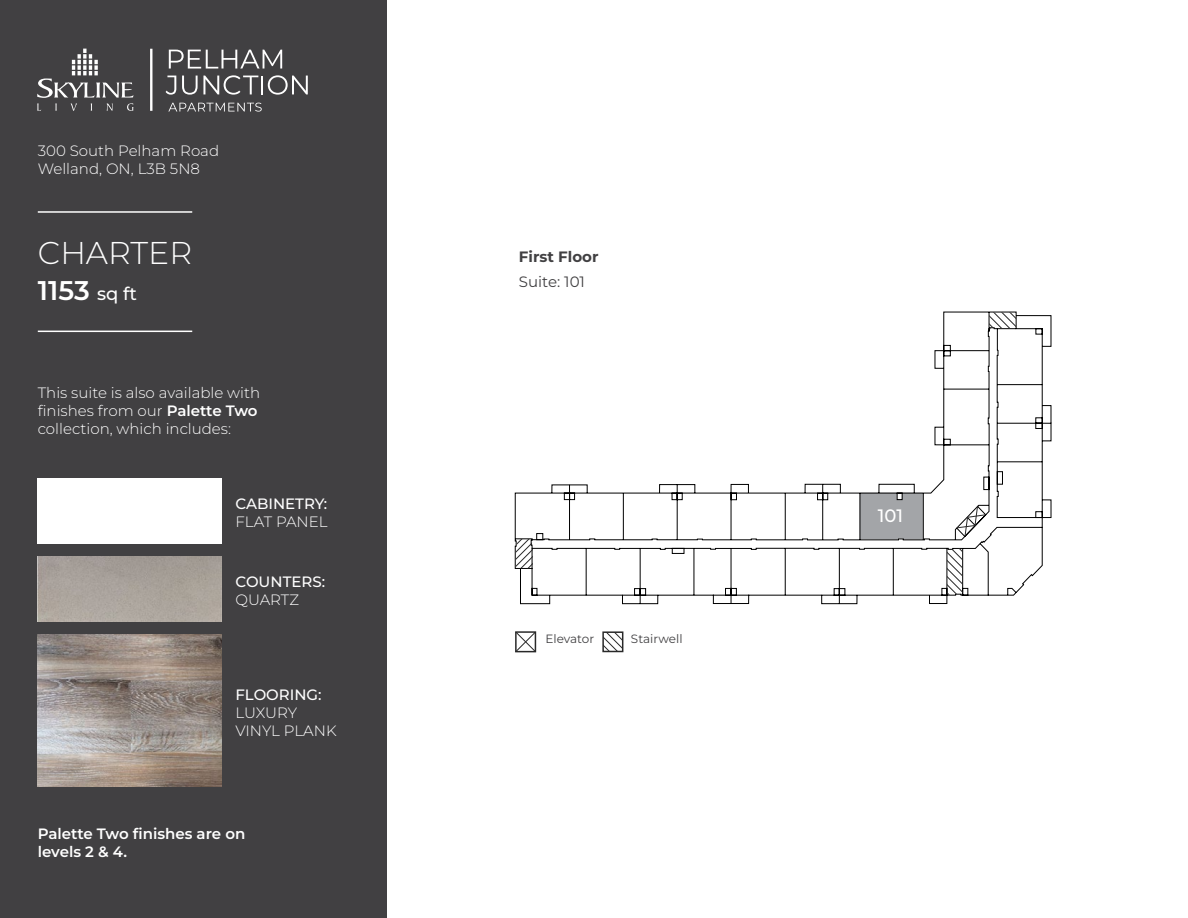
<style>
.page{position:relative;width:1188px;height:918px;background:#fff}
.page>*{position:absolute;margin:0;border:0;box-sizing:border-box;transform-origin:0 0}
.t1{font:300 31.5px "Montserrat";color:#fff}
.t2{font:600 27px "Montserrat";color:#fff}
.t3{font:500 18px "Montserrat";color:#fff}
.t4{font:300 15px/18px "Montserrat";color:#fff}
.t5{font:600 15px/18px "Montserrat";color:#fff}
.t6{font:500 15px "Montserrat";color:#fff}
.t7{font:700 15px "Montserrat";color:#414042}
.t8{font:15px "Montserrat";color:#414042}
.t9{font:12px "Montserrat";color:#414042}
.s1{font-weight:500;font-size:18px}
.s2{font-weight:600}
</style>
<div class="page">
<svg style="left:514px;top:311px;width:538px;height:293px"></svg>
<svg style="left:947px;top:548px;width:16px;height:47px"></svg>
<svg style="left:989px;top:312px;width:27px;height:17px"></svg>
<svg style="left:516px;top:539px;width:17px;height:29px"></svg>
<svg style="left:956px;top:506px;width:30px;height:31px"></svg>
<div style="left:0;top:0;width:386px;height:918px;background:#414042"></div>
<svg style="left:37px;top:49px;width:97px;height:62px"></svg>
<svg style="left:168px;top:103px;width:94px;height:9px"></svg>
<hr style="left:150px;top:49px;width:2px;height:62px;background:#fff">
<svg style="left:169px;top:50px;width:113px;height:19px"></svg>
<svg style="left:166px;top:76px;width:10px;height:19px"></svg>
<svg style="left:182px;top:75px;width:126px;height:20px"></svg>
<div style="left:38px;top:478px;width:183px;height:65px;background:#fff"></div>
<img style="left:38px;top:635px;width:183px;height:151px">
<img style="left:38px;top:557px;width:183px;height:64px">
<hr style="left:38px;top:211px;width:154px;height:2px;background:#fff">
<hr style="left:38px;top:331px;width:154px;height:1px;background:#fff">
<svg style="left:605px;top:634px;width:15px;height:15px"></svg>
<div style="left:602px;top:631px;width:21px;height:21px;border:2px solid #292929"></div>
<svg style="left:518px;top:634px;width:15px;height:15px"></svg>
<div style="left:515px;top:631px;width:21px;height:21px;border:2px solid #292929"></div>
<p class="t4" style="left:38px;top:141px;width:183px">300 South Pelham Road</p>
<p class="t4" style="left:38px;top:159px;width:164px">Welland, ON, L3B 5N8</p>
<p class="t1" style="left:38px;top:232px;width:156px">CHARTER</p>
<p class="t2" style="left:38px;top:272px;width:101px">1153 <span class="s1">sq ft</span></p>
<p class="t4" style="left:38px;top:383px;width:224px">This suite is also available with finishes from our <span class="s2">Palette Two </span>collection, which includes:</p>
<p class="t6" style="left:235px;top:494px;width:93px">CABINETRY:</p>
<p class="t4" style="left:235px;top:512px;width:94px">FLAT PANEL</p>
<p class="t6" style="left:235px;top:572px;width:91px">COUNTERS:</p>
<p class="t4" style="left:235px;top:591px;width:65px">QUARTZ</p>
<p class="t6" style="left:235px;top:684px;width:88px">FLOORING:</p>
<p class="t4" style="left:235px;top:703px;width:63px">LUXURY</p>
<p class="t4" style="left:235px;top:721px;width:103px">VINYL PLANK</p>
<p class="t5" style="left:38px;top:824px;width:209px">Palette Two finishes are on levels 2 &amp; 4.</p>
<p class="t7" style="left:519px;top:247px;width:81px">First Floor</p>
<p class="t8" style="left:519px;top:271px;width:68px">Suite: 101</p>
<p class="t9" style="left:546px;top:631px;width:50px">Elevator</p>
<p class="t9" style="left:631px;top:631px;width:53px">Stairwell</p>
<p class="t3" style="left:878px;top:504px;width:27px">101</p>
</div>
